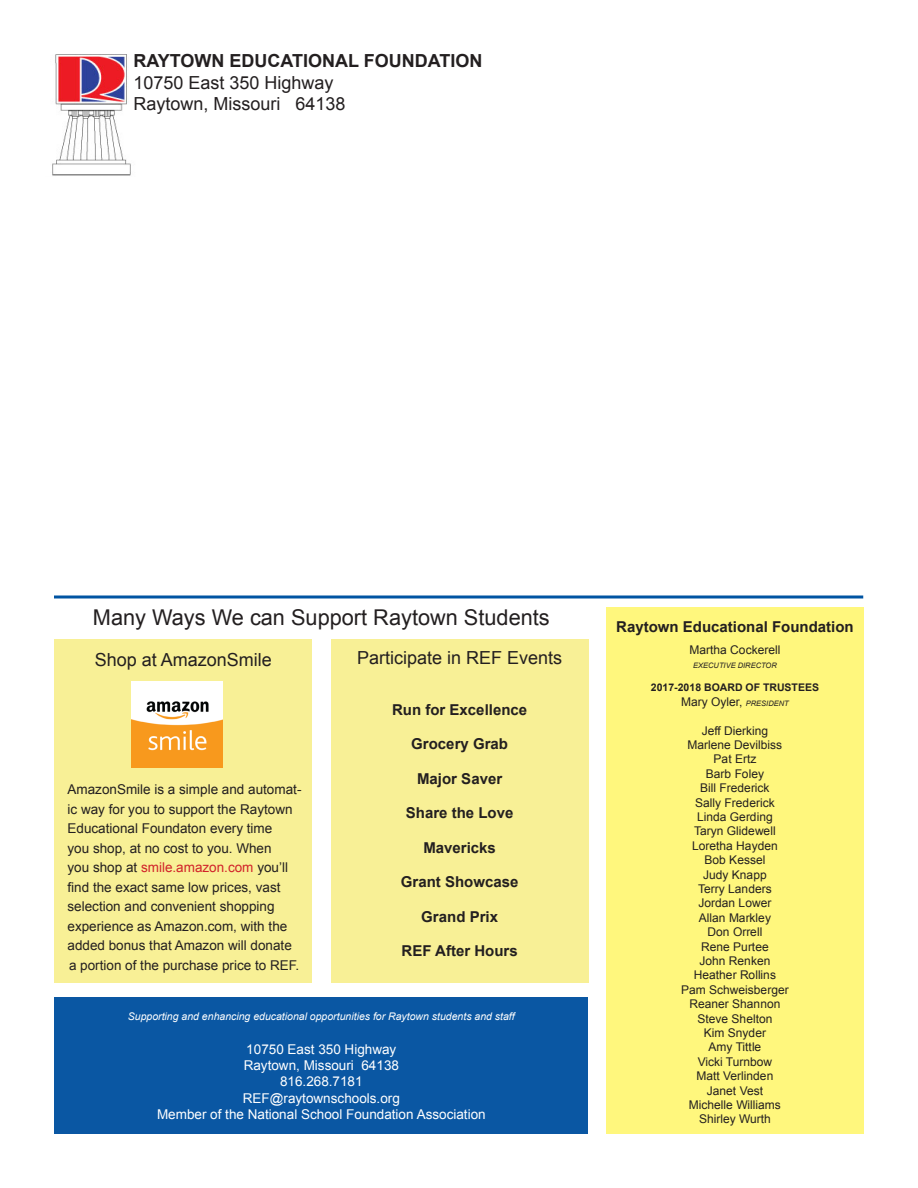
<style>
.page{position:relative;width:918px;height:1188px;background:#fff}
.page>*{position:absolute;margin:0;border:0;box-sizing:border-box;transform-origin:0 0}
.t1{font:21.75px "Arial";color:#231f20}
.t2{font:18px "Arial";color:#231f20}
.t3{font:700 18px "Arial";color:#231f20}
.t4{font:700 15px "Arial";color:#231f20}
.t5{font:13.5px/19.5px "Arial";color:#231f20}
.t6{font:13.5px "Arial";color:#fff}
.t7{font:12px "Arial";color:#231f20}
.t8{font:italic 10.5px "Arial";color:#fff}
.t9{font:700 10.5px "Arial";color:#231f20}
.t10{font:italic 7.5px "Arial";color:#231f20}
.s1{color:#d1232a}
.s2{font-style:italic;font-size:7.5px}
</style>
<div class="page">
<div style="left:331px;top:639px;width:258px;height:344px;background:#f8f096"></div>
<div style="left:54px;top:639px;width:258px;height:344px;background:#f8f096"></div>
<img style="left:52px;top:54px;width:79px;height:122px">
<div style="left:606px;top:608px;width:257px;height:526px;background:#fff77d"></div>
<div style="left:54px;top:997px;width:534px;height:137px;background:#0a57a3"></div>
<img style="left:131px;top:681px;width:91px;height:86px">
<hr style="left:54px;top:596px;width:809px;height:2px;background:#0054a2">
<p class="t3" style="left:134px;top:49px;width:351px">RAYTOWN EDUCATIONAL FOUNDATION</p>
<p class="t2" style="left:134px;top:71px;width:202px">10750 East 350 Highway</p>
<p class="t2" style="left:134px;top:92px;width:214px">Raytown, Missouri 64138</p>
<p class="t1" style="left:93px;top:603px;width:458px">Many Ways We can Support Raytown Students</p>
<p class="t2" style="left:95px;top:647px;width:179px">Shop at AmazonSmile</p>
<p class="t5" style="left:68px;top:780px;width:235px">AmazonSmile is a simple and automat&shy;ic way for you to support the Raytown Educational Foundaton every time<br>you shop, at no cost to you. When<br>you shop at <span class="s1">smile.amazon.com</span> you’ll find the exact same low prices, vast selection and convenient shopping experience as Amazon.com, with the added bonus that Amazon will donate a portion of the purchase price to REF.</p>
<p class="t2" style="left:357px;top:646px;width:207px">Participate in REF Events</p>
<p class="t4" style="left:392px;top:699px;width:137px">Run for Excellence</p>
<p class="t4" style="left:411px;top:734px;width:98px">Grocery Grab</p>
<p class="t4" style="left:417px;top:768px;width:87px">Major Saver</p>
<p class="t4" style="left:406px;top:803px;width:109px">Share the Love</p>
<p class="t4" style="left:423px;top:837px;width:74px">Mavericks</p>
<p class="t4" style="left:401px;top:872px;width:119px">Grant Showcase</p>
<p class="t4" style="left:421px;top:906px;width:78px">Grand Prix</p>
<p class="t4" style="left:402px;top:941px;width:118px">REF After Hours</p>
<p class="t8" style="left:128px;top:1009px;width:388px">Supporting and enhancing educational opportunities for Raytown students and staff</p>
<p class="t6" style="left:246px;top:1040px;width:152px">10750 East 350 Highway</p>
<p class="t6" style="left:244px;top:1057px;width:157px">Raytown, Missouri 64138</p>
<p class="t6" style="left:280px;top:1073px;width:84px">816.268.7181</p>
<p class="t6" style="left:243px;top:1089px;width:158px">REF@raytownschools.org</p>
<p class="t6" style="left:157px;top:1105px;width:330px">Member of the National School Foundation Association</p>
<p class="t4" style="left:616px;top:617px;width:239px">Raytown Educational Foundation</p>
<p class="t7" style="left:690px;top:641px;width:92px">Martha Cockerell</p>
<p class="t10" style="left:693px;top:660px;width:85px">EXECUTIVE DIRECTOR</p>
<p class="t9" style="left:651px;top:681px;width:170px">2017-2018 BOARD OF TRUSTEES</p>
<p class="t7" style="left:681px;top:694px;width:109px">Mary Oyler, <span class="s2">PRESIDENT</span></p>
<p class="t7" style="left:702px;top:722px;width:68px">Jeff Dierking</p>
<p class="t7" style="left:688px;top:737px;width:96px">Marlene Devilbiss</p>
<p class="t7" style="left:714px;top:751px;width:44px">Pat Ertz</p>
<p class="t7" style="left:706px;top:766px;width:60px">Barb Foley</p>
<p class="t7" style="left:700px;top:780px;width:71px">Bill Frederick</p>
<p class="t7" style="left:695px;top:794px;width:81px">Sally Frederick</p>
<p class="t7" style="left:697px;top:809px;width:77px">Linda Gerding</p>
<p class="t7" style="left:694px;top:823px;width:83px">Taryn Glidewell</p>
<p class="t7" style="left:692px;top:838px;width:87px">Loretha Hayden</p>
<p class="t7" style="left:705px;top:852px;width:62px">Bob Kessel</p>
<p class="t7" style="left:703px;top:866px;width:65px">Judy Knapp</p>
<p class="t7" style="left:698px;top:881px;width:75px">Terry Landers</p>
<p class="t7" style="left:699px;top:895px;width:74px">Jordan Lower</p>
<p class="t7" style="left:699px;top:910px;width:74px">Allan Markley</p>
<p class="t7" style="left:708px;top:924px;width:56px">Don Orrell</p>
<p class="t7" style="left:701px;top:938px;width:69px">Rene Purtee</p>
<p class="t7" style="left:700px;top:953px;width:72px">John Renken</p>
<p class="t7" style="left:694px;top:967px;width:84px">Heather Rollins</p>
<p class="t7" style="left:681px;top:982px;width:109px">Pam Schweisberger</p>
<p class="t7" style="left:690px;top:996px;width:92px">Reaner Shannon</p>
<p class="t7" style="left:698px;top:1010px;width:76px">Steve Shelton</p>
<p class="t7" style="left:704px;top:1025px;width:64px">Kim Snyder</p>
<p class="t7" style="left:709px;top:1039px;width:54px">Amy Tittle</p>
<p class="t7" style="left:698px;top:1054px;width:76px">Vicki Turnbow</p>
<p class="t7" style="left:697px;top:1068px;width:78px">Matt Verlinden</p>
<p class="t7" style="left:707px;top:1082px;width:58px">Janet Vest</p>
<p class="t7" style="left:689px;top:1097px;width:93px">Michelle Williams</p>
<p class="t7" style="left:699px;top:1111px;width:73px">Shirley Wurth</p>
</div>
